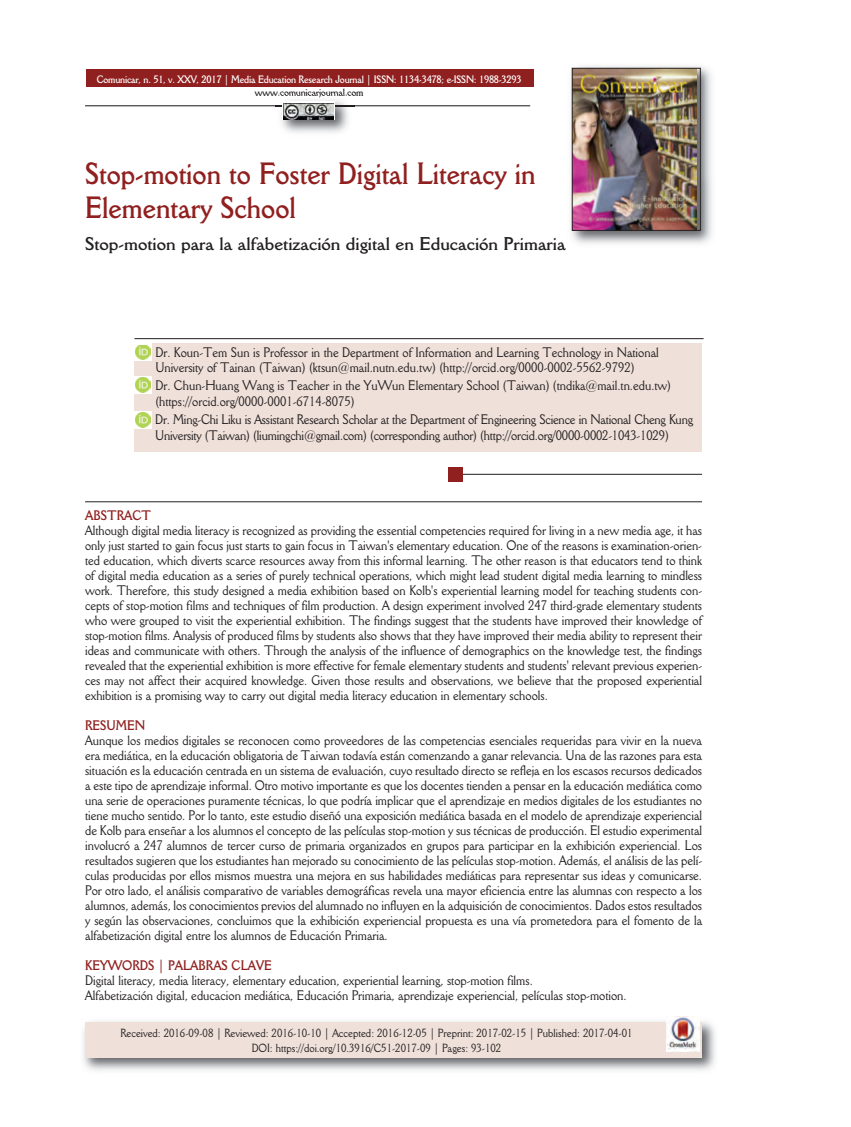
<style>
.page{position:relative;width:851px;height:1127px;background:#fff}
.page>*{position:absolute;margin:0;border:0;box-sizing:border-box;transform-origin:0 0}
.t1{font:700 30px/34.5px "Della Robbia BT";color:#90201f;scale:.9 1}
.t2{font:700 18px "Della Robbia BT";color:#231f20}
.t3{font:13.5px/15px "Della Robbia BT";color:#231f20;scale:.9 1}
.t4{font:700 13.5px "Della Robbia BT";color:#90201f;scale:.9 1}
.t5{font:11.55px/15px "Della Robbia BT";color:#231f20;text-align:center;scale:.9 1}
.t6{font:700 10.5px "Della Robbia BT";letter-spacing:-.02em;color:#fff;scale:.9 1}
.t7{font:700 10.5px "Della Robbia BT";letter-spacing:-.02em;color:#231f20;scale:.9 1}
</style>
<div class="page">
<hr style="left:85px;top:105px;width:445px;height:1px;background:#231f20">
<div style="left:86px;top:70px;width:447px;height:17px;background:#90201f"></div>
<div style="left:134px;top:344px;width:568px;height:108px;background:#efe1da"></div>
<img style="left:83px;top:1021px;width:632px;height:50px">
<div style="left:85px;top:1022px;width:617px;height:35px;background:#efe1da"></div>
<img style="left:565px;top:66px;width:147px;height:184px">
<img style="left:574px;top:70px;width:123px;height:159px">
<div style="left:572px;top:68px;width:128px;height:163px;border:1px solid #231f20"></div>
<hr style="left:134px;top:338px;width:569px;height:1px;background:#231f20">
<hr style="left:85px;top:501px;width:617px;height:1px;background:#231f20">
<hr style="left:460px;top:474px;width:242px;height:1px;background:#231f20">
<img style="left:666px;top:1016px;width:33px;height:35px">
<div style="left:447px;top:467px;width:15px;height:14px;background:#90201f"></div>
<svg style="left:134px;top:344px;width:18px;height:17px"></svg>
<img style="left:136px;top:345px;width:14px;height:15px">
<svg style="left:134px;top:376px;width:18px;height:18px"></svg>
<img style="left:136px;top:378px;width:14px;height:15px">
<img style="left:275px;top:94px;width:80px;height:39px">
<img style="left:275px;top:105px;width:80px;height:1px">
<img style="left:275px;top:94px;width:37px;height:2px">
<svg style="left:282px;top:101px;width:53px;height:19px"></svg>
<img style="left:283px;top:103px;width:50px;height:17px">
<svg style="left:134px;top:411px;width:18px;height:18px"></svg>
<img style="left:136px;top:413px;width:14px;height:14px">
<p class="t6" style="left:97px;top:73px;width:473px">Comunicar, n. 51, v. XXV, 2017 | Media Education Research Journal | ISSN: 1134-3478; e-ISSN: 1988-3293</p>
<p class="t7" style="left:255px;top:86px;width:122px">www.comunicarjournal.com</p>
<h1 class="t1" style="left:85px;top:156px;width:502px">Stop-motion to Foster Digital Literacy in<br>Elementary School</h1>
<h2 class="t2" style="left:85px;top:233px;width:482px">Stop-motion para la alfabetización digital en Educación Primaria</h2>
<p class="t3" style="left:155px;top:344px;width:561px;line-height:15.8px">dr. Koun-Tem Sun is Professor in the department of information and Learning Technology in national<br>University of Tainan (Taiwan) (ktsun@mail.nutn.edu.tw) (http://orcid.org/0000-0002-5562-9792)</p>
<p class="t3" style="left:155px;top:378px;width:574px;line-height:15.8px">dr. Chun-Huang Wang is Teacher in the YuWun Elementary School (Taiwan) (tndika@mail.tn.edu.tw) (https://orcid.org/0000-0001-6714-8075)</p>
<p class="t3" style="left:155px;top:411px;width:599px;line-height:15.8px">dr. Ming-Chi Liku is Assistant Research Scholar at the department of Engineering Science in national Cheng Kung<br>University (Taiwan) (liumingchi@gmail.com) (corresponding author) (http://orcid.org/0000-0002-1043-1029)</p>
<p class="t4" style="left:85px;top:507px;width:75px">ABSTRACT</p>
<p class="t3" style="left:85px;top:522px;width:687px;text-align:justify">Although digital media literacy is recognized as providing the essential competencies required for living in a new media age, it has only just started to gain focus just starts to gain focus in Taiwan's elementary education. one of the reasons is examination-orien&shy;ted education, which diverts scarce resources away from this informal learning. The other reason is that educators tend to think of digital media education as a series of purely technical operations, which might lead student digital media learning to mindless work. Therefore, this study designed a media exhibition based on Kolb's experiential learning model for teaching students con&shy;cepts of stop-motion films and techniques of film production. A design experiment involved 247 third-grade elementary students who were grouped to visit the experiential exhibition. The findings suggest that the students have improved their knowledge of stop-motion films. Analysis of produced films by students also shows that they have improved their media ability to represent their ideas and communicate with others. Through the analysis of the influence of demographics on the knowledge test, the findings revealed that the experiential exhibition is more effective for female elementary students and students' relevant previous experien&shy;ces may not affect their acquired knowledge. given those results and observations, we believe that the proposed experiential exhibition is a promising way to carry out digital media literacy education in elementary schools.</p>
<p class="t4" style="left:85px;top:717px;width:68px">RESUMEN</p>
<p class="t3" style="left:85px;top:732px;width:687px;text-align:justify">Aunque los medios digitales se reconocen como proveedores de las competencias esenciales requeridas para vivir en la nueva era mediática, en la educación obligatoria de Taiwan todavía están comenzando a ganar relevancia. Una de las razones para esta situación es la educación centrada en un sistema de evaluación, cuyo resultado directo se refleja en los escasos recursos dedicados a este tipo de aprendizaje informal. otro motivo importante es que los docentes tienden a pensar en la educación mediática como una serie de operaciones puramente técnicas, lo que podría implicar que el aprendizaje en medios digitales de los estudiantes no tiene mucho sentido. Por lo tanto, este estudio diseñó una exposición mediática basada en el modelo de aprendizaje experiencial de Kolb para enseñar a los alumnos el concepto de las películas stop-motion y sus técnicas de producción. El estudio experimental involucró a 247 alumnos de tercer curso de primaria organizados en grupos para participar en la exhibición experiencial. Los resultados sugieren que los estudiantes han mejorado su conocimiento de las películas stop-motion. Además, el análisis de las pelí&shy;culas producidas por ellos mismos muestra una mejora en sus habilidades mediáticas para representar sus ideas y comunicarse.<br>Por otro lado, el análisis comparativo de variables demográficas revela una mayor eficiencia entre las alumnas con respecto a los alumnos, además, los conocimientos previos del alumnado no influyen en la adquisición de conocimientos. dados estos resultados y según las observaciones, concluimos que la exhibición experiencial propuesta es una vía prometedora para el fomento de la alfabetización digital entre los alumnos de Educación Primaria.</p>
<p class="t4" style="left:85px;top:957px;width:209px">KEYWORDS | PALABRAS CLAVE</p>
<p class="t3" style="left:85px;top:972px;width:603px">digital literacy, media literacy, elementary education, experiential learning, stop-motion films.<br>Alfabetización digital, educacion mediática, Educación Primaria, aprendizaje experiencial, películas stop-motion.</p>
<p class="t5" style="left:120px;top:1025px;width:570px">Received: 2016-09-08 | Reviewed: 2016-10-10 | Accepted: 2016-12-05 | Preprint: 2017-02-15 | Published: 2017-04-01 doi: https://doi.org/10.3916/C51-2017-09 | Pages: 93-102</p>
</div>
